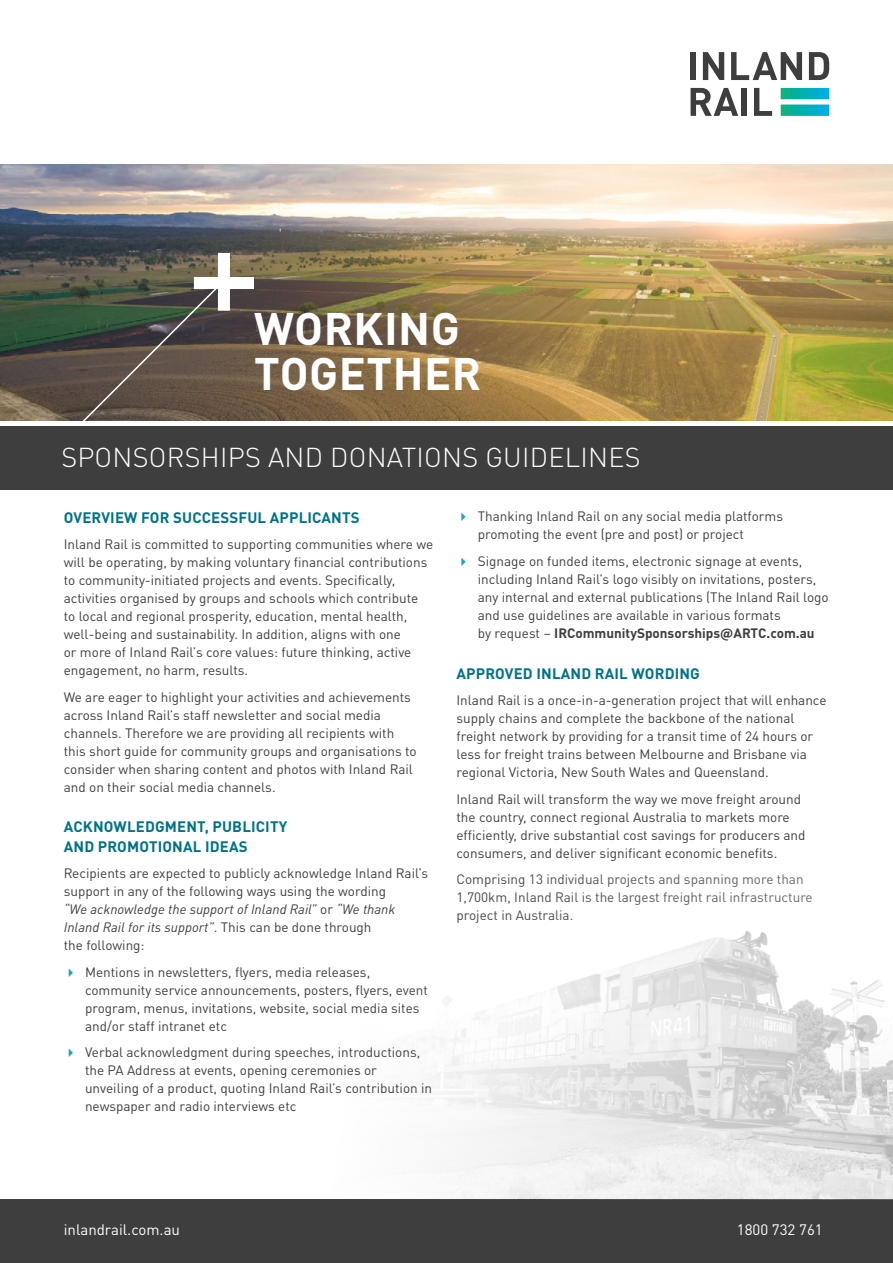
<style>
.page{position:relative;width:893px;height:1263px;background:#fff}
.page>*{position:absolute;margin:0;border:0;box-sizing:border-box;transform-origin:0 0}
.t1{font:700 45px/45px "DINOT";letter-spacing:.01em;color:#fff}
.t2{font:300 27px "DINOT";letter-spacing:.01em;color:#fff}
.t3{font:700 15px/19.5px "DINOT";letter-spacing:.01em;color:#007286}
.t4{font:15px "DINOT";color:#fff}
.t5{font:13.5px/18px "DINOT";color:#3e3e3f}
.s1{font-style:italic}
.s2{font-weight:700}
</style>
<div class="page">
<img style="left:0;top:164px;width:893px;height:257px">
<svg style="left:22px;top:253px;width:232px;height:168px;background:#5b584c"></svg>
<div style="left:691px;top:52px;width:5px;height:28px;background:#3e3e3f"></div>
<svg style="left:703px;top:52px;width:21px;height:28px"></svg>
<svg style="left:731px;top:52px;width:71px;height:28px"></svg>
<svg style="left:809px;top:52px;width:20px;height:28px"></svg>
<svg style="left:691px;top:88px;width:47px;height:28px"></svg>
<div style="left:742px;top:88px;width:5px;height:28px;background:#3e3e3f"></div>
<svg style="left:754px;top:88px;width:18px;height:28px"></svg>
<svg style="left:781px;top:88px;width:48px;height:28px"></svg>
<div style="left:0;top:1199px;width:893px;height:64px;background:#3e3e3f"></div>
<div style="left:0;top:426px;width:893px;height:64px;background:#3e3e3f"></div>
<img style="left:429px;top:930px;width:464px;height:269px">
<h1 class="t1" style="left:254px;top:302px;width:228px">WORKING<br>TOGETHER</h1>
<h2 class="t2" style="left:61px;top:437px;width:581px">SPONSORSHIPS AND DONATIONS GUIDELINES</h2>
<h3 class="t3" style="left:64px;top:506px;width:297px">OVERVIEW FOR SUCCESSFUL APPLICANTS</h3>
<p class="t5" style="left:64px;top:534px;width:371px">Inland Rail is committed to supporting communities where we will be operating, by making voluntary financial contributions to community-initiated projects and events. Specifically, activities organised by groups and schools which contribute<br>to local and regional prosperity, education, mental health, well-being and sustainability. In addition, aligns with one<br>or more of Inland Rail’s core values: future thinking, active engagement, no harm, results.</p>
<p class="t5" style="left:64px;top:686px;width:354px">We are eager to highlight your activities and achievements across Inland Rail’s staff newsletter and social media channels. Therefore we are providing all recipients with this short guide for community groups and organisations to consider when sharing content and photos with Inland Rail and on their social media channels.</p>
<p class="t3" style="left:64px;top:816px;width:225px">ACKNOWLEDGMENT, PUBLICITY<br>AND PROMOTIONAL IDEAS</p>
<p class="t5" style="left:64px;top:863px;width:366px">Recipients are expected to publicly acknowledge Inland Rail’s support in any of the following ways using the wording<br><span class="s1">“We acknowledge the support of Inland Rail”</span> or <span class="s1">“We thank Inland Rail for its support”</span>. This can be done through<br>the following:</p>
<p class="t5" style="left:85px;top:962px;width:344px">Mentions in newsletters, flyers, media releases, community service announcements, posters, flyers, event program, menus, invitations, website, social media sites and/or staff intranet etc</p>
<p class="t5" style="left:85px;top:1042px;width:349px">Verbal acknowledgment during speeches, introductions, the PA Address at events, opening ceremonies or unveiling of a product, quoting Inland Rail’s contribution in newspaper and radio interviews etc</p>
<p class="t5" style="left:478px;top:506px;width:307px">Thanking Inland Rail on any social media platforms promoting the event (pre and post) or project</p>
<p class="t5" style="left:478px;top:551px;width:352px">Signage on funded items, electronic signage at events, including Inland Rail’s logo visibly on invitations, posters, any internal and external publications (The Inland Rail logo and use guidelines are available in various formats<br>by request – <span class="s2">IRCommunitySponsorships@ARTC.com.au</span></p>
<h4 class="t3" style="left:457px;top:662px;width:245px">APPROVED INLAND RAIL WORDING</h4>
<p class="t5" style="left:456px;top:690px;width:372px">Inland Rail is a once-in-a-generation project that will enhance supply chains and complete the backbone of the national freight network by providing for a transit time of 24 hours or less for freight trains between Melbourne and Brisbane via regional Victoria, New South Wales and Queensland.</p>
<p class="t5" style="left:456px;top:789px;width:351px">Inland Rail will transform the way we move freight around the country, connect regional Australia to markets more efficiently, drive substantial cost savings for producers and consumers, and deliver significant economic benefits.</p>
<p class="t5" style="left:456px;top:869px;width:358px">Comprising 13 individual projects and spanning more than<br>1,700km, Inland Rail is the largest freight rail infrastructure project in Australia.</p>
<p class="t4" style="left:64px;top:1218px;width:118px">inlandrail.com.au</p>
<p class="t4" style="left:737px;top:1218px;width:87px">1800 732 761</p>
</div>
